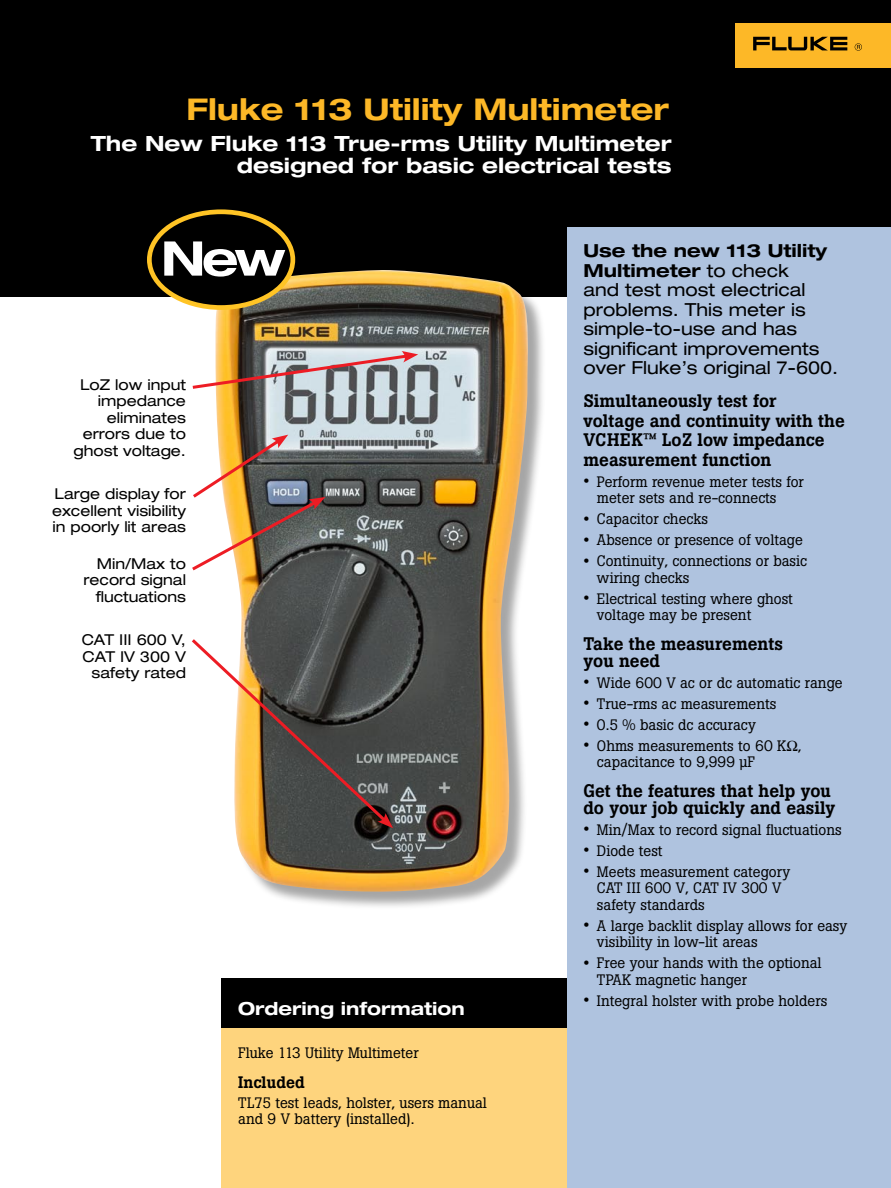
<style>
.page{position:relative;width:891px;height:1188px;background:#fff}
.page>*{position:absolute;margin:0;border:0;box-sizing:border-box;transform-origin:0 0}
.t1{font:700 expanded 30px "Helvetica Neue";color:#fdb827}
.t2{font:700 expanded 21px/22.5px "Helvetica Neue";color:#fff;text-align:right}
.t3{font:500 18px/19.5px "Boton";color:#000}
.t4{font:expanded 18px/19.5px "Helvetica Neue";color:#000}
.t5{font:700 expanded 18px "Helvetica Neue";color:#fff}
.t6{font:500 16.5px "Boton";color:#000}
.t7{font:15px/16.5px "Boton";color:#000}
.t8{font:expanded 15px/16.5px "Helvetica Neue";color:#000;text-align:right}
.s1{font-weight:700}
.s2{font-size:18px}
</style>
<div class="page">
<div style="left:0;top:0;width:891px;height:297px;background:#000"></div>
<div style="left:217px;top:272px;width:448px;height:746px;background:#000;opacity:.35"></div>
<img style="left:215px;top:270px;width:316px;height:624px">
<div style="left:222px;top:992px;width:615px;height:196px;background:#fed47d"></div>
<div style="left:222px;top:978px;width:613px;height:50px;background:#000"></div>
<div style="left:567px;top:228px;width:324px;height:960px;background:#afc3df"></div>
<svg style="left:192px;top:351px;width:226px;height:40px;background:#b4a49c"></svg>
<svg style="left:192px;top:636px;width:201px;height:192px"></svg>
<div style="left:736px;top:23px;width:155px;height:45px;background:#fdb827"></div>
<svg style="left:753px;top:37px;width:94px;height:13px"></svg>
<svg style="left:855px;top:43px;width:7px;height:8px"></svg>
<div style="left:149px;top:212px;width:144px;height:96px;background:#000;border-radius:50%"></div>
<div style="left:147px;top:209px;width:148px;height:101px;border:5px solid #ffc425;border-radius:50%"></div>
<svg style="left:164px;top:241px;width:121px;height:36px"></svg>
<svg style="left:192px;top:435px;width:133px;height:138px"></svg>
<h1 class="t1" style="left:186px;top:91px;width:484px">Fluke 113 Utility Multimeter</h1>
<h2 class="t2" style="left:91px;top:131px;width:582px">The New Fluke 113 True-rms Utility Multimeter designed for basic electrical tests</h2>
<p class="t8" style="left:74px;top:376px;width:114px">LoZ low input impedance eliminates errors due to ghost voltage.</p>
<p class="t8" style="left:52px;top:485px;width:135px;text-align:justify">Large display for excellent visibility in poorly lit areas</p>
<p class="t8" style="left:84px;top:555px;width:104px">Min/Max to record signal fluctuations</p>
<p class="t8" style="left:82px;top:632px;width:106px">CAT III 600 V,<br>CAT IV 300 V safety rated</p>
<p class="t5" style="left:238px;top:998px;width:228px">Ordering information</p>
<p class="t7" style="left:238px;top:1045px;width:182px">Fluke 113 Utility Multimeter</p>
<p class="t6" style="left:238px;top:1073px;width:68px">Included</p>
<p class="t7" style="left:238px;top:1094px;width:250px">TL75 test leads, holster, users manual and 9 V battery (installed).</p>
<p class="t4" style="left:584px;top:241px;width:256px"><span class="s1">Use the new 113 Utility<br>Multimeter</span> to check<br>and test most electrical problems. This meter is simple-to-use and has significant improvements over Fluke’s original 7-600.</p>
<p class="t3" style="left:584px;top:391px;width:263px">Simultaneously test for<br>voltage and continuity with the<br>VCHEK™ LoZ low impedance measurement function</p>
<p class="t7" style="left:597px;top:473px;width:208px;text-indent:-13px"><span class="s2">•</span> Perform revenue meter tests for meter sets and re-connects</p>
<p class="t7" style="left:584px;top:511px;width:126px"><span class="s2">•</span> Capacitor checks</p>
<p class="t7" style="left:584px;top:532px;width:221px"><span class="s2">•</span> Absence or presence of voltage</p>
<p class="t7" style="left:597px;top:553px;width:212px;text-indent:-13px"><span class="s2">•</span> Continuity, connections or basic wiring checks</p>
<p class="t7" style="left:597px;top:590px;width:197px;text-indent:-13px"><span class="s2">•</span> Electrical testing where ghost voltage may be present</p>
<p class="t3" style="left:584px;top:636px;width:201px;line-height:16.5px">Take the measurements you need</p>
<p class="t7" style="left:584px;top:674px;width:261px"><span class="s2">•</span> Wide 600 V ac or dc automatic range</p>
<p class="t7" style="left:584px;top:695px;width:194px"><span class="s2">•</span> True-rms ac measurements</p>
<p class="t7" style="left:584px;top:716px;width:174px"><span class="s2">•</span> 0.5 % basic dc accuracy</p>
<p class="t7" style="left:597px;top:737px;width:206px;text-indent:-13px"><span class="s2">•</span> Ohms measurements to 60 K , capacitance to 9,999 µF</p>
<p class="t3" style="left:584px;top:783px;width:253px;line-height:16.5px">Get the features that help you do your job quickly and easily</p>
<p class="t7" style="left:584px;top:821px;width:260px"><span class="s2">•</span> Min/Max to record signal fluctuations</p>
<p class="t7" style="left:584px;top:842px;width:81px"><span class="s2">•</span> Diode test</p>
<p class="t7" style="left:597px;top:863px;width:195px;text-indent:-13px"><span class="s2">•</span> Meets measurement category<br>CAT III 600 V, CAT IV 300 V safety standards</p>
<p class="t7" style="left:597px;top:917px;width:252px;text-indent:-13px"><span class="s2">•</span> A large backlit display allows for easy visibility in low-lit areas</p>
<p class="t7" style="left:597px;top:955px;width:226px;text-indent:-13px"><span class="s2">•</span> Free your hands with the optional<br>TPAK magnetic hanger</p>
<p class="t7" style="left:584px;top:992px;width:245px"><span class="s2">•</span> Integral holster with probe holders</p>
</div>
